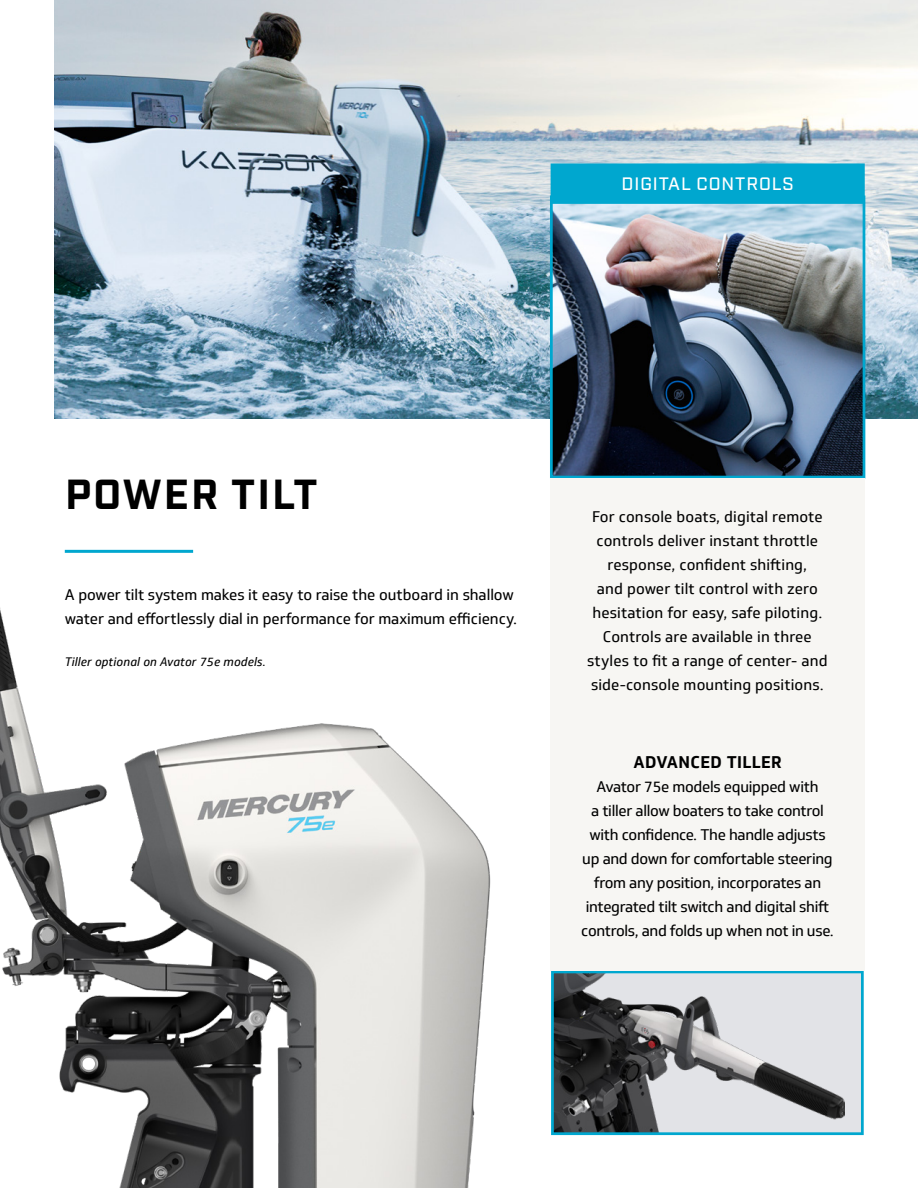
<style>
.page{position:relative;width:918px;height:1188px;background:#fff}
.page>*{position:absolute;margin:0;border:0;box-sizing:border-box;transform-origin:0 0}
.t1{font:700 42px "Industry";letter-spacing:.05em;color:#000}
.t2{font:500 18px "Industry";letter-spacing:.05em;color:#fff}
.t3{font:700 16.5px "Soleto";letter-spacing:.02em;color:#000}
.t4{font:15px/24px "Soleto";letter-spacing:-.005em;color:#000;text-align:center}
.t5{font:italic 12px "Soleto";letter-spacing:.01em;color:#000}
</style>
<div class="page">
<img style="left:54px;top:0;width:864px;height:418px">
<img style="left:554px;top:204px;width:307px;height:270px">
<div style="left:550px;top:196px;width:315px;height:282px;border:3px solid #00a7cf"></div>
<div style="left:552px;top:972px;width:310px;height:162px;background:#e2e3e7"></div>
<img style="left:555px;top:975px;width:290px;height:156px">
<div style="left:551px;top:971px;width:313px;height:164px;border:3px solid #00a7cf"></div>
<hr style="left:65px;top:550px;width:128px;height:3px;background:#00a7cf">
<img style="left:0;top:608px;width:491px;height:580px">
<div style="left:551px;top:163px;width:314px;height:41px;background:#00a7cf;border:2px solid #00a7cf"></div>
<div style="left:551px;top:478px;width:314px;height:493px;background:#f7f6f3"></div>
<p class="t2" style="left:622px;top:173px;width:174px">DIGITAL CONTROLS</p>
<h1 class="t1" style="left:65px;top:469px;width:254px">POWER TILT</h1>
<p class="t4" style="left:65px;top:583px;width:454px;text-align:left">A power tilt system makes it easy to raise the outboard in shallow water and effortlessly dial in performance for maximum efficiency.</p>
<p class="t5" style="left:65px;top:654px;width:203px">Tiller optional on Avator 75e models.</p>
<p class="t4" style="left:587px;top:504px;width:242px">For console boats, digital remote controls deliver instant throttle response, confident shifting,<br>and power tilt control with zero hesitation for easy, safe piloting.<br>Controls are available in three styles to fit a range of center- and side-console mounting positions.</p>
<p class="t3" style="left:633px;top:752px;width:150px">ADVANCED TILLER</p>
<p class="t4" style="left:581px;top:775px;width:254px">Avator 75e models equipped with<br>a tiller allow boaters to take control with confidence. The handle adjusts up and down for comfortable steering from any position, incorporates an integrated tilt switch and digital shift controls, and folds up when not in use.</p>
</div>
